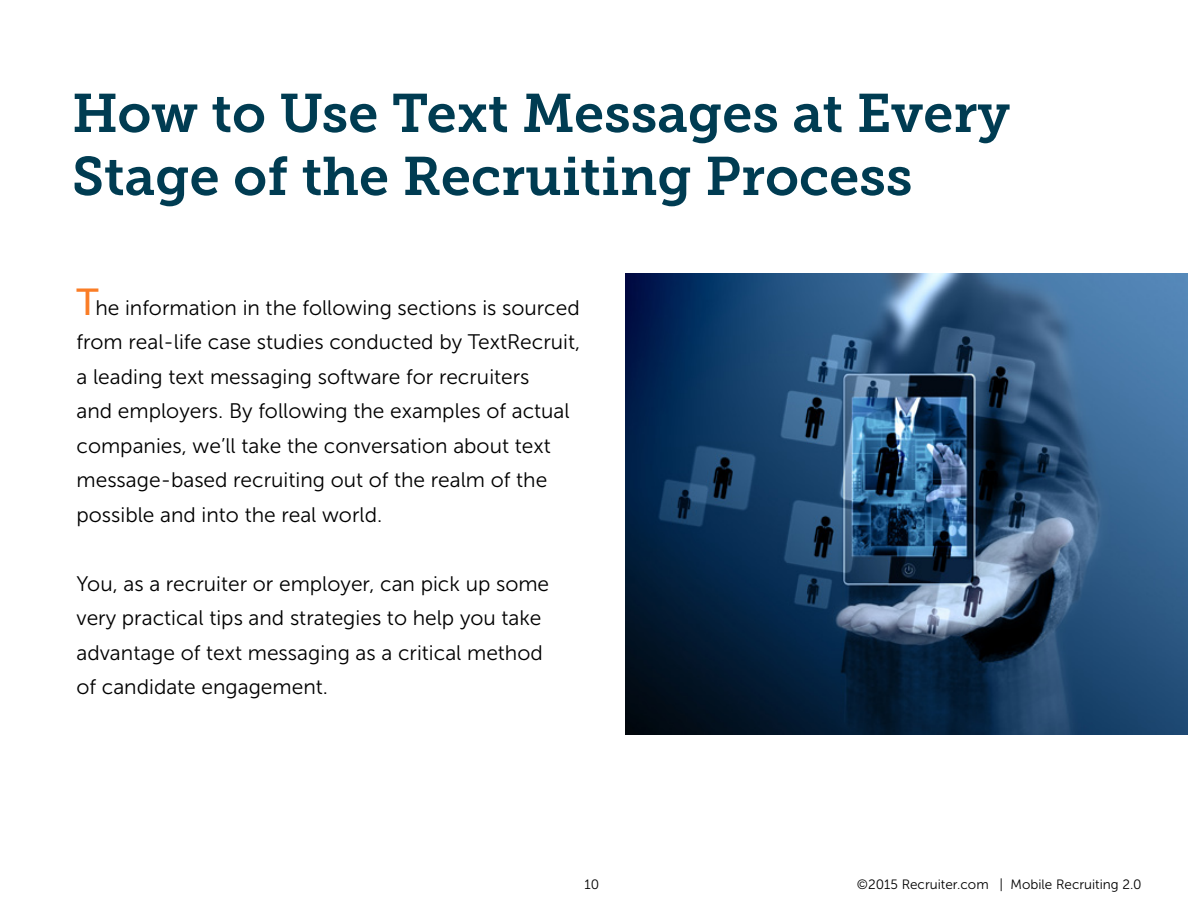
<style>
.page{position:relative;width:1188px;height:918px;background:#fff}
.page>*{position:absolute;margin:0;border:0;box-sizing:border-box;transform-origin:0 0}
.t1{font:54px/63px "Museo Slab 700";color:#003c52}
.t2{font:21px/34.5px "Museo Sans 300";color:#000}
.t3{font:13.5px "Museo Sans 300";color:#000}
.s1{font-family:"Museo Sans 500";font-size:37.5px;color:#fa7d26}
</style>
<div class="page">
<img style="left:625px;top:273px;width:563px;height:462px">
<h1 class="t1" style="left:72px;top:82px;width:940px">How to Use Text Messages at Every<br>Stage of the Recruiting Process</h1>
<p class="t2" style="left:76px;top:290px;width:505px"><span class="s1">T</span>he information in the following sections is sourced from real-life case studies conducted by TextRecruit, a leading text messaging software for recruiters<br>and employers. By following the examples of actual companies, we’ll take the conversation about text message-based recruiting out of the realm of the possible and into the real world.</p>
<p class="t2" style="left:77px;top:566px;width:474px">You, as a recruiter or employer, can pick up some very practical tips and strategies to help you take advantage of text messaging as a critical method of candidate engagement.</p>
<p class="t3" style="left:584px;top:877px;width:16px">10</p>
<p class="t3" style="left:857px;top:877px;width:286px">©2015 Recruiter.com | Mobile Recruiting 2.0</p>
</div>
